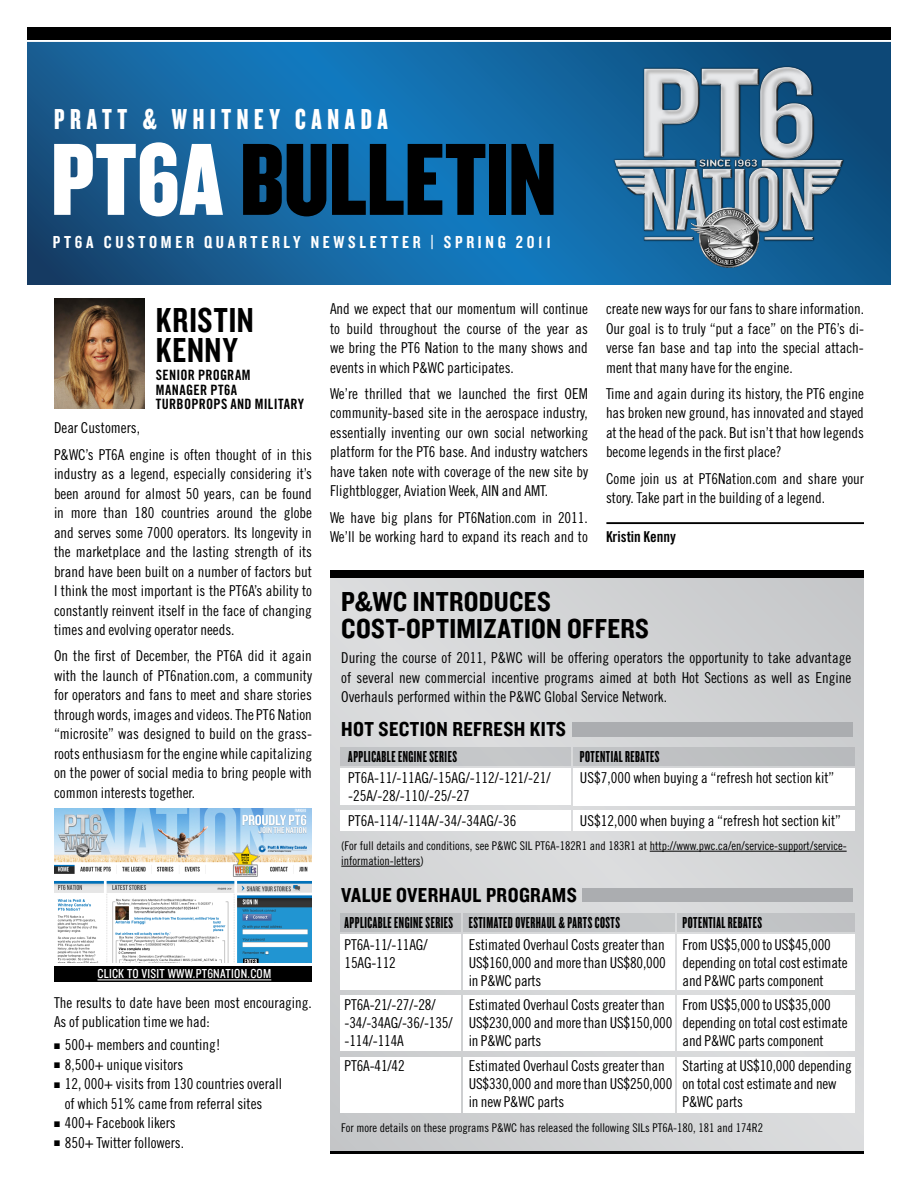
<style>
.page{position:relative;width:918px;height:1188px;background:#fff}
.page>*{position:absolute;margin:0;border:0;box-sizing:border-box;transform-origin:0 0}
.t1{font:106.5px "Knockout 69 Full Liteweight";color:#000}
.t2{font:36px/30px "Knockout 49 Liteweight";color:#000}
.t3{font:30px "Knockout 68 Full Featherwt";letter-spacing:.19em;color:#fff}
.t4{font:28.5px/27px "Knockout 50 Welterweight";letter-spacing:.015em;color:#000}
.t5{font:21px "Knockout 50 Welterweight";letter-spacing:.02em;color:#000}
.t6{font:18px "Knockout 49 Liteweight";letter-spacing:.205em;color:#fff}
.t7{font:16.5px "Knockout 67 Full Bantamwt";letter-spacing:.03em;color:#000}
.t8{font:15px/19.5px "Trade Gothic LT Std Cn 18";color:#000}
.t9{font:15px "Trade Gothic LT Std Bd Cn 20";color:#000}
.t10{font:14.25px/14.2px "Trade Gothic LT Std Bd Cn 20";letter-spacing:.02em;color:#000}
.t11{font:13.5px "Knockout 29 Junior Ltweight";letter-spacing:.02em;color:#fff}
.t12{font:12px/15px "Trade Gothic LT Std Cn 18";color:#000}
.s1{color:#fff}
.s2{font-family:"Knockout 26 Junior Flywght";font-size:12px}
</style>
<div class="page">
<svg style="left:27px;top:42px;width:864px;height:242px;background:#1466a1"></svg>
<hr style="left:606px;top:522px;width:258px;height:2px;background:#000">
<div style="left:27px;top:27px;width:864px;height:13px;background:#000"></div>
<img style="left:54px;top:299px;width:90px;height:109px">
<img style="left:54px;top:809px;width:258px;height:153px">
<div style="left:54px;top:967px;width:258px;height:15px;background:#000"></div>
<hr style="left:97px;top:980px;width:174px;height:1px;background:#fff">
<svg style="left:330px;top:578px;width:534px;height:573px;background:#d3d5d6"></svg>
<div style="left:341px;top:934px;width:120px;height:56px;background:#fff"></div>
<div style="left:341px;top:914px;width:120px;height:18px;background:#bdbfc1"></div>
<div style="left:464px;top:934px;width:211px;height:56px;background:#fff"></div>
<div style="left:464px;top:914px;width:211px;height:18px;background:#c3c5c7"></div>
<div style="left:678px;top:934px;width:177px;height:56px;background:#fff"></div>
<div style="left:341px;top:995px;width:120px;height:56px;background:#fff"></div>
<div style="left:464px;top:995px;width:211px;height:56px;background:#fff"></div>
<div style="left:678px;top:995px;width:177px;height:56px;background:#fff"></div>
<div style="left:341px;top:1057px;width:120px;height:56px;background:#fff"></div>
<div style="left:464px;top:1057px;width:211px;height:56px;background:#fff"></div>
<div style="left:678px;top:1057px;width:177px;height:56px;background:#fff"></div>
<div style="left:678px;top:914px;width:177px;height:18px;background:#c1c4c6"></div>
<hr style="left:650px;top:851px;width:197px;height:1px;background:#000">
<hr style="left:341px;top:866px;width:80px;height:1px;background:#000">
<div style="left:341px;top:768px;width:230px;height:37px;background:#fff"></div>
<div style="left:573px;top:768px;width:282px;height:37px;background:#fff"></div>
<div style="left:341px;top:811px;width:230px;height:20px;background:#fff"></div>
<div style="left:573px;top:811px;width:282px;height:20px;background:#fff"></div>
<div style="left:341px;top:747px;width:230px;height:19px;background:#c4c6c8"></div>
<div style="left:573px;top:747px;width:282px;height:19px;background:#bdc0c1"></div>
<div style="left:572px;top:722px;width:281px;height:14px;background:#abadb0"></div>
<div style="left:583px;top:888px;width:270px;height:14px;background:#abadb0"></div>
<img style="left:602px;top:42px;width:251px;height:243px">
<div style="left:330px;top:570px;width:534px;height:8px;background:#000"></div>
<hr style="left:330px;top:1151px;width:534px;height:2px;background:#000">
<h3 class="t3" style="left:54px;top:101px;width:335px">PRATT &amp; Whitney CANADA</h3>
<h1 class="t1" style="left:51px;top:113px;width:508px"><span class="s1">PT6A</span> BULLETIN</h1>
<p class="t6" style="left:53px;top:230px;width:500px">PT6A CUSTOMER QUARTERLY NEWSLETTER | SPRING 2011</p>
<h2 class="t2" style="left:156px;top:304px;width:34px">KRISTIN<br>KENNY</h2>
<p class="t10" style="left:156px;top:368px;width:150px">SENIOR PROGRAM<br>MANAGER PT6A<br>TURBOPROPS AND MILITARY</p>
<p class="t8" style="left:54px;top:415px;width:259px;line-height:26.2px">Dear Customers,<br>P&amp;WC’s PT6A engine is often thought of in this</p>
<p class="t8" style="left:54px;top:464px;width:260px;text-align:justify">industry as a legend, especially considering it’s been around for almost 50 years, can be found in more than 180 countries around the globe and serves some 7000 operators. Its longevity in the marketplace and the lasting strength of its brand have been built on a number of factors but I think the most important is the PT6A’s ability to constantly reinvent itself in the face of changing times and evolving operator needs.</p>
<p class="t8" style="left:54px;top:646px;width:260px;text-align:justify">On the first of December, the PT6A did it again with the launch of PT6nation.com, a community for operators and fans to meet and share stories through words, images and videos. The PT6 Nation “microsite” was designed to build on the grass&shy;roots enthusiasm for the engine while capitalizing on the power of social media to bring people with common interests together.</p>
<p class="t11" style="left:97px;top:965px;width:175px">CLICK TO VISIT WWW.PT6NATION.COM</p>
<p class="t8" style="left:54px;top:993px;width:259px">The results to date have been most encouraging.<br>As of publication time we had:</p>
<p class="t8" style="left:54px;top:1035px;width:168px"><span class="s2">•</span> 500+ members and counting!</p>
<p class="t8" style="left:54px;top:1054px;width:131px"><span class="s2">•</span> 8,500+ unique visitors</p>
<p class="t8" style="left:54px;top:1074px;width:230px;text-align:center"><span class="s2">•</span> 12, 000+ visits from 130 countries overall of which 51% came from referral sites</p>
<p class="t8" style="left:54px;top:1113px;width:123px"><span class="s2">•</span> 400+ Facebook likers</p>
<p class="t8" style="left:54px;top:1132px;width:132px"><span class="s2">•</span> 850+ Twitter followers.</p>
<p class="t8" style="left:330px;top:299px;width:260px;text-align:justify">And we expect that our momentum will continue to build throughout the course of the year as we bring the PT6 Nation to the many shows and events in which P&amp;WC participates.</p>
<p class="t8" style="left:330px;top:384px;width:260px;text-align:justify">We’re thrilled that we launched the first OEM community-based site in the aerospace industry, essentially inventing our own social networking platform for the PT6 base. And industry watchers have taken note with coverage of the new site by Flightblogger, Aviation Week, AIN and AMT.</p>
<p class="t8" style="left:330px;top:507px;width:259px">We have big plans for PT6Nation.com in 2011.<br>We’ll be working hard to expand its reach and to</p>
<p class="t8" style="left:606px;top:299px;width:260px;text-align:justify">create new ways for our fans to share information.<br>Our goal is to truly “put a face” on the PT6’s di&shy;verse fan base and tap into the special attach&shy;ment that many have for the engine.</p>
<p class="t8" style="left:606px;top:384px;width:260px;text-align:justify">Time and again during its history, the PT6 engine has broken new ground, has innovated and stayed at the head of the pack. But isn’t that how legends become legends in the first place?</p>
<p class="t8" style="left:606px;top:468px;width:260px">Come join us at PT6Nation.com and share your story. Take part in the building of a legend.</p>
<p class="t9" style="left:606px;top:528px;width:72px">KRISTIN KENNY</p>
<h3 class="t4" style="left:341px;top:587px;width:309px">P&amp;WC INTRODUCES<br>COST-OPTIMIZATION OFFERS</h3>
<p class="t8" style="left:341px;top:648px;width:512px;text-align:justify">During the course of 2011, P&amp;WC will be offering operators the opportunity to take advantage of several new commercial incentive programs aimed at both Hot Sections as well as Engine Overhauls performed within the P&amp;WC Global Service Network.</p>
<h3 class="t5" style="left:341px;top:715px;width:226px">HOT SECTION REFRESH KITS</h3>
<p class="t7" style="left:348px;top:747px;width:108px">APPLICABLE ENGINE SERIES</p>
<p class="t8" style="left:348px;top:769px;width:204px;line-height:18px">PT6A-11/-11AG/-15AG/-112/-121/-21/ -25A/-28/-110/-25/-27</p>
<p class="t8" style="left:348px;top:811px;width:170px">PT6A-114/-114A/-34/-34AG/-36</p>
<p class="t7" style="left:580px;top:747px;width:81px">POTENTIAL REBATES</p>
<p class="t8" style="left:580px;top:768px;width:256px">US$7,000 when buying a “refresh hot section kit”</p>
<p class="t8" style="left:580px;top:811px;width:263px">US$12,000 when buying a “refresh hot section kit”</p>
<p class="t12" style="left:341px;top:838px;width:507px">(For full details and conditions, see P&amp;WC SIL PT6A-182R1 and 183R1 at http://www.pwc.ca/en/service-support/service&shy;information-letters)</p>
<h3 class="t5" style="left:341px;top:881px;width:237px">VALUE OVERHAUL PROGRAMS</h3>
<p class="t7" style="left:345px;top:913px;width:110px">APPLICABLE ENGINE SERIES</p>
<p class="t8" style="left:345px;top:935px;width:84px;line-height:18px">PT6A-11/-11AG/<br>15AG-112</p>
<p class="t8" style="left:345px;top:996px;width:110px;line-height:18px">PT6A-21/-27/-28/ -34/-34AG/-36/-135/ -114/-114A</p>
<p class="t8" style="left:345px;top:1056px;width:62px">PT6A-41/42</p>
<p class="t7" style="left:469px;top:913px;width:152px">ESTIMATED OVERHAUL &amp; PARTS COSTS</p>
<p class="t8" style="left:469px;top:935px;width:199px;line-height:18px;text-align:justify">Estimated Overhaul Costs greater than US$160,000 and more than US$80,000 in P&amp;WC parts</p>
<p class="t8" style="left:469px;top:996px;width:205px;line-height:18px">Estimated Overhaul Costs greater than<br>US$230,000 and more than US$150,000 in P&amp;WC parts</p>
<p class="t8" style="left:469px;top:1057px;width:205px;line-height:18px">Estimated Overhaul Costs greater than<br>US$330,000 and more than US$250,000 in new P&amp;WC parts</p>
<p class="t7" style="left:683px;top:913px;width:81px">POTENTIAL REBATES</p>
<p class="t8" style="left:683px;top:935px;width:167px;line-height:18px">From US$5,000 to US$45,000 depending on total cost estimate and P&amp;WC parts component</p>
<p class="t8" style="left:683px;top:996px;width:167px;line-height:18px">From US$5,000 to US$35,000 depending on total cost estimate and P&amp;WC parts component</p>
<p class="t8" style="left:683px;top:1057px;width:171px;line-height:18px">Starting at US$10,000 depending on total cost estimate and new<br>P&amp;WC parts</p>
<p class="t12" style="left:341px;top:1120px;width:423px">For more details on these programs P&amp;WC has released the following SILs PT6A-180, 181 and 174R2</p>
</div>
